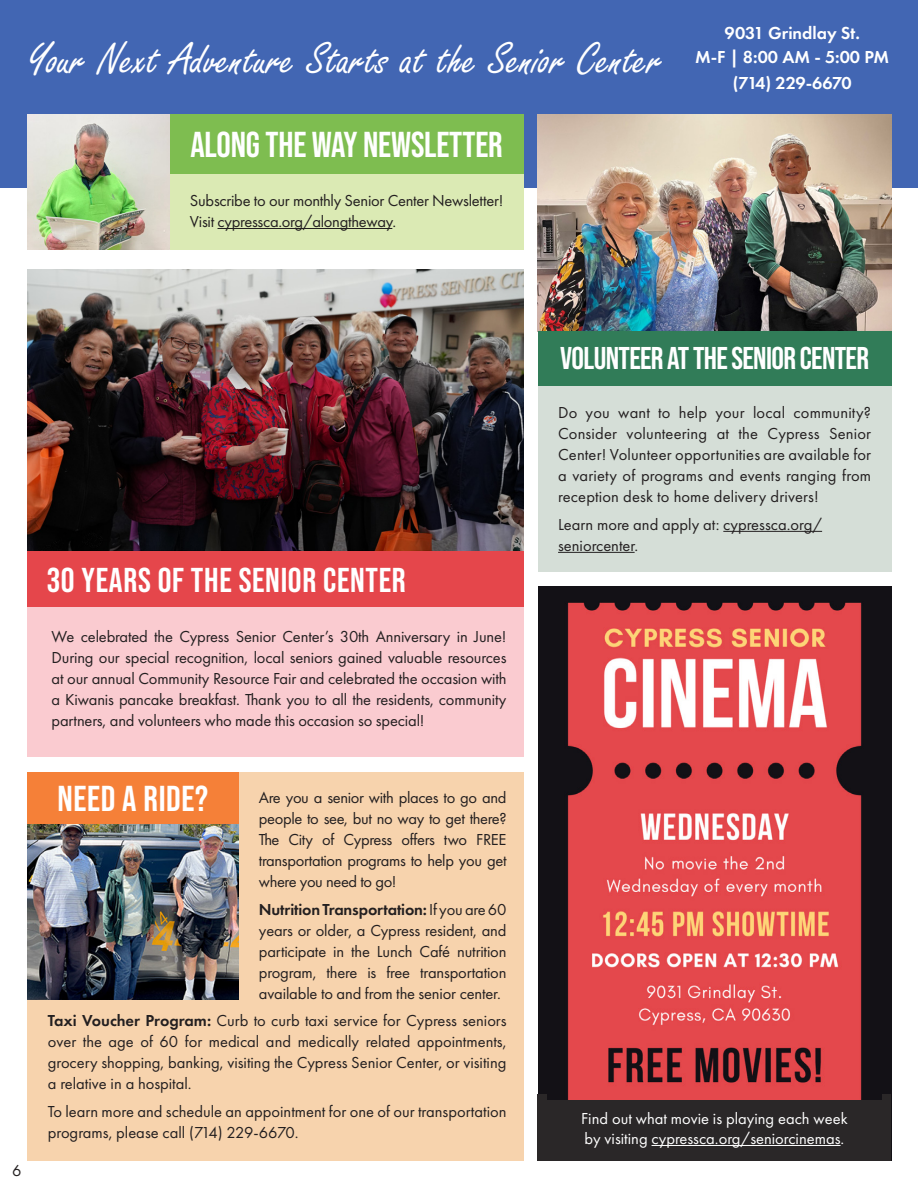
<style>
.page{position:relative;width:918px;height:1188px;background:#fff}
.page>*{position:absolute;margin:0;border:0;box-sizing:border-box;transform-origin:0 0}
.t1{font:48px "Freestyle Script";color:#fff}
.t2{font:700 36px "Bebas Neue Pro";letter-spacing:-.005em;color:#fff}
.t3{font:700 36px "Bebas Neue Pro";letter-spacing:.015em;color:#fff}
.t4{font:700 34.5px "Bebas Neue Pro";letter-spacing:.02em;color:#fff}
.t5{font:700 31.5px "Bebas Neue Pro";letter-spacing:-.02em;color:#fff}
.t6{font:600 18px/25.5px "Futura PT";letter-spacing:-.02em;color:#fff;text-align:center}
.t7{font:600 18px "Futura PT";color:#fff}
.t8{font:16.5px/21px "Futura PT";letter-spacing:-.01em;color:#231f20;text-align:justify}
.t9{font:16.5px/19.8px "Futura PT";color:#fff}
.s1{font-weight:600}
</style>
<div class="page">
<div style="left:538px;top:586px;width:353px;height:575px;background:#131116"></div>
<div style="left:0;top:0;width:918px;height:188px;background:#4266b3"></div>
<div style="left:538px;top:353px;width:353px;height:219px;background:#d5ded7"></div>
<div style="left:27px;top:550px;width:496px;height:207px;background:#facbd0"></div>
<div style="left:170px;top:174px;width:353px;height:76px;background:#dbeab4"></div>
<div style="left:27px;top:772px;width:496px;height:389px;background:#f7d3ad"></div>
<hr style="left:723px;top:531px;width:99px;height:1px;background:#231f20">
<hr style="left:558px;top:552px;width:77px;height:1px;background:#231f20">
<hr style="left:218px;top:228px;width:174px;height:1px;background:#231f20">
<img style="left:538px;top:115px;width:353px;height:216px">
<img style="left:27px;top:270px;width:496px;height:281px">
<img style="left:27px;top:115px;width:143px;height:135px">
<div style="left:538px;top:331px;width:353px;height:55px;background:#317c58"></div>
<div style="left:27px;top:551px;width:496px;height:55px;background:#e5464b"></div>
<div style="left:27px;top:772px;width:212px;height:53px;background:#f58038"></div>
<div style="left:170px;top:115px;width:353px;height:59px;background:#7ebd50"></div>
<img style="left:27px;top:825px;width:212px;height:174px">
<div style="left:538px;top:1094px;width:353px;height:67px;background:#2a2728"></div>
<hr style="left:652px;top:1145px;width:189px;height:1px;background:#fff">
<img style="left:548px;top:602px;width:333px;height:497px">
<p class="t1" style="left:28px;top:33px;width:636px">Your Next Adventure Starts at the Senior Center</p>
<p class="t2" style="left:190px;top:124px;width:314px">ALONG THE WAY NEWSLETTER</p>
<p class="t8" style="left:190px;top:190px;width:315px">Subscribe to our monthly Senior Center Newsletter!<br>Visit cypressca.org/alongtheway.</p>
<p class="t7" style="left:724px;top:21px;width:137px">9031 Grindlay St.</p>
<p class="t6" style="left:695px;top:44px;width:196px">M-F | 8:00 AM - 5:00 PM (714) 229-6670</p>
<p class="t8" style="left:12px;top:1160px;width:11px">6</p>
<p class="t4" style="left:47px;top:560px;width:360px">30 YEARS OF THE SENIOR CENTER</p>
<p class="t8" style="left:52px;top:626px;width:457px">We celebrated the Cypress Senior Center’s 30th Anniversary in June!<br>During our special recognition, local seniors gained valuable resources at our annual Community Resource Fair and celebrated the occasion with a Kiwanis pancake breakfast. Thank you to all the residents, community partners, and volunteers who made this occasion so special!</p>
<p class="t3" style="left:58px;top:778px;width:152px">NEED A RIDE?</p>
<p class="t8" style="left:259px;top:787px;width:249px">Are you a senior with places to go and people to see, but no way to get there?<br>The City of Cypress offers two FREE transportation programs to help you get where you need to go!</p>
<p class="t8" style="left:259px;top:899px;width:249px"><span class="s1">Nutrition Transportation:</span> If you are 60 years or older, a Cypress resident, and participate in the Lunch Café nutrition program, there is free transportation available to and from the senior center.</p>
<p class="t8" style="left:48px;top:1010px;width:460px"><span class="s1">Taxi Voucher Program:</span> Curb to curb taxi service for Cypress seniors over the age of 60 for medical and medically related appointments, grocery shopping, banking, visiting the Cypress Senior Center, or visiting a relative in a hospital.</p>
<p class="t8" style="left:48px;top:1101px;width:460px">To learn more and schedule an appointment for one of our transportation programs, please call (714) 229-6670.</p>
<p class="t5" style="left:560px;top:340px;width:310px">VOLUNTEER AT THE SENIOR CENTER</p>
<p class="t8" style="left:558px;top:402px;width:315px">Do you want to help your local community?<br>Consider volunteering at the Cypress Senior Center! Volunteer opportunities are available for a variety of programs and events ranging from reception desk to home delivery drivers!</p>
<p class="t8" style="left:558px;top:514px;width:266px">Learn more and apply at: cypressca.org/ seniorcenter.</p>
<p class="t9" style="left:581px;top:1109px;width:268px">Find out what movie is playing each week by visiting cypressca.org/seniorcinemas.</p>
</div>
